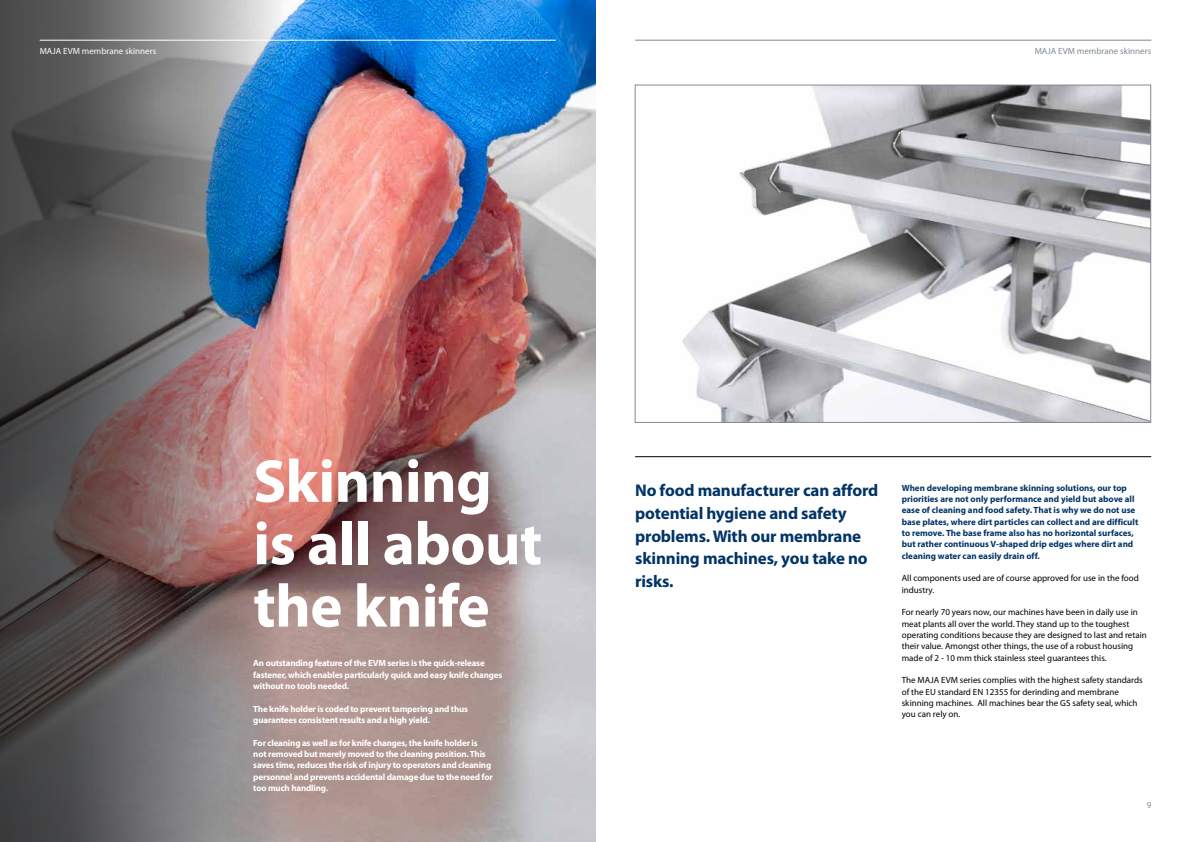
<style>
.page{position:relative;width:1191px;height:842px;background:#fff}
.page>*{position:absolute;margin:0;border:0;box-sizing:border-box;transform-origin:0 0}
.t1{font:700 61px/62.3px "Myriad Pro";letter-spacing:-.01em;color:#fff}
.t2{font:700 17px/22.7px "Myriad Pro";letter-spacing:-.01em;color:#023467}
.t3{font:9px/11.3px "Myriad Pro";color:#000}
.t4{font:700 9px/11.3px "Myriad Pro";letter-spacing:-.02em;color:#fff}
.t5{font:700 9px/11.3px "Myriad Pro";color:#023467}
.t6{font:9px "Myriad Pro";color:#808b94}
.t7{font:9px "Myriad Pro";color:#fff}
</style>
<div class="page">
<hr style="left:635px;top:40px;width:516px;height:1px;background:#808b94">
<img style="left:471px;top:0;width:124px;height:842px">
<img style="left:0;top:0;width:471px;height:842px">
<hr style="left:40px;top:40px;width:516px;height:1px;background:#fff">
<hr style="left:635px;top:456px;width:516px;height:1px;background:#000">
<img style="left:682px;top:87px;width:467px;height:334px">
<p class="t7" style="left:40px;top:45px;width:118px">MAJA EVM membrane skinners</p>
<p class="t6" style="left:1034px;top:45px;width:118px">MAJA EVM membrane skinners</p>
<h1 class="t1" style="left:253px;top:448px;width:290px">Skinning is all about the knife</h1>
<p class="t4" style="left:253px;top:657px;width:251px">An outstanding feature of the EVM series is the quick-release fastener, which enables particularly quick and easy knife changes without no tools needed.</p>
<p class="t4" style="left:253px;top:703px;width:216px">The knife holder is coded to prevent tampering and thus guarantees consistent results and a high yield.</p>
<p class="t4" style="left:253px;top:737px;width:241px">For cleaning as well as for knife changes, the knife holder is not removed but merely moved to the cleaning position. This saves time, reduces the risk of injury to operators and cleaning personnel and prevents accidental damage due to the need for too much handling.</p>
<h2 class="t2" style="left:635px;top:478px;width:245px">No food manufacturer can afford potential hygiene and safety problems. With our membrane skinning machines, you take no risks.</h2>
<p class="t5" style="left:901px;top:481px;width:238px">When developing membrane skinning solutions, our top priorities are not only performance and yield but above all ease of cleaning and food safety. That is why we do not use base plates, where dirt particles can collect and are difficult to remove. The base frame also has no horizontal surfaces, but rather continuous V-shaped drip edges where dirt and cleaning water can easily drain off.</p>
<p class="t3" style="left:901px;top:572px;width:239px">All components used are of course approved for use in the food industry.</p>
<p class="t3" style="left:901px;top:606px;width:247px">For nearly 70 years now, our machines have been in daily use in meat plants all over the world. They stand up to the toughest operating conditions because they are designed to last and retain their value. Amongst other things, the use of a robust housing made of 2 - 10 mm thick stainless steel guarantees this.</p>
<p class="t3" style="left:901px;top:674px;width:242px">The MAJA EVM series complies with the highest safety standards of the EU standard EN 12355 for derinding and membrane skinning machines. All machines bear the GS safety seal, which you can rely on.</p>
<p class="t6" style="left:1146px;top:799px;width:6px">9</p>
</div>
